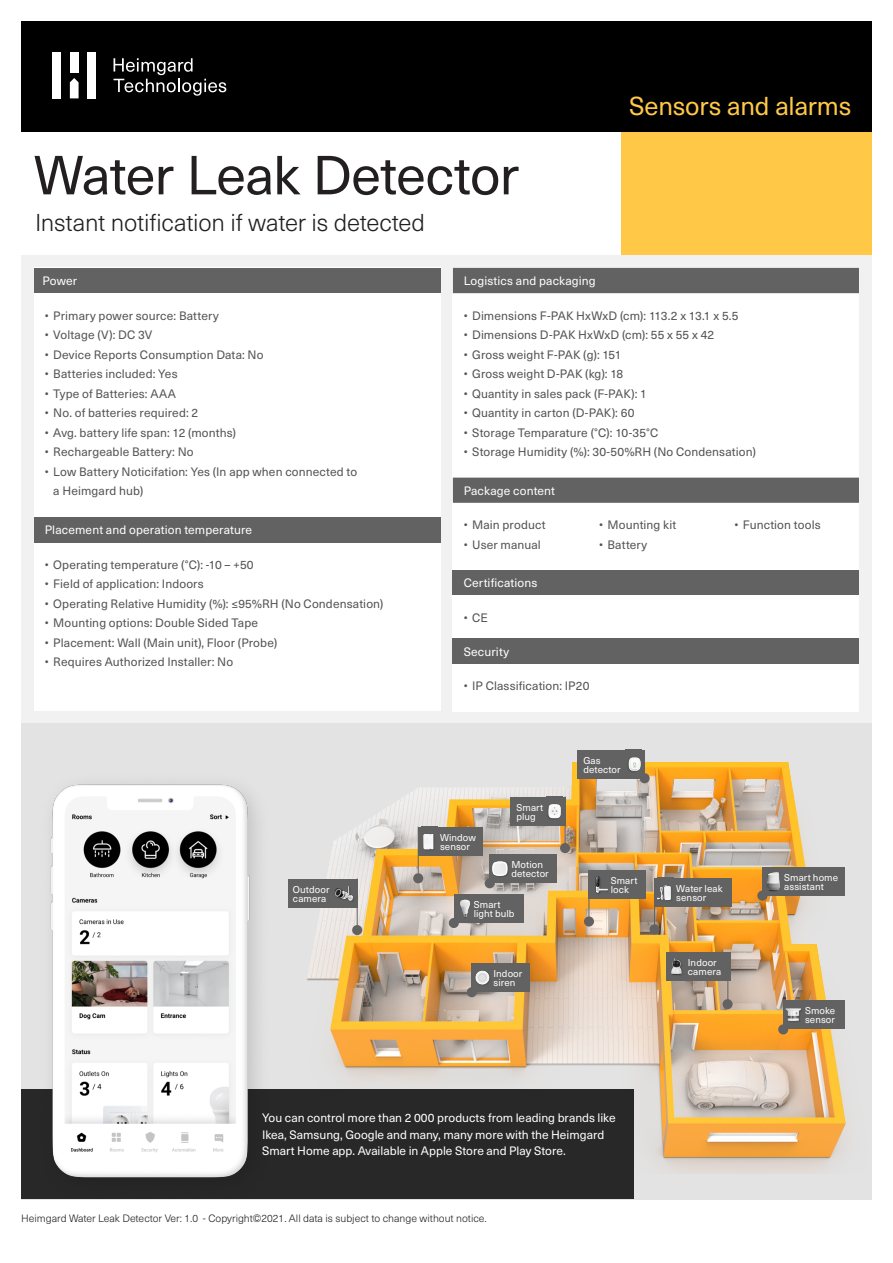
<style>
.page{position:relative;width:893px;height:1263px;background:#fff}
.page>*{position:absolute;margin:0;border:0;box-sizing:border-box;transform-origin:0 0}
.H1_Product_Name{font:54px "Neue Haas Unica W1 G";letter-spacing:-.015em;color:#231f20}
.t1{font:25.5px "Neue Haas Unica W1 G";letter-spacing:-.01em;color:#ffc846}
.H2_Product_descripti{font:300 24px "Neue Haas Unica W1 G";letter-spacing:-.01em;color:#231f20}
.t2{font:12px/19.5px "Neue Haas Unica W1 G";letter-spacing:.01em;color:#535353}
.Illustration_tag_tex{font:12px/16.5px "Neue Haas Unica W1 G";color:#fff}
.Table_head_black{font:12px "Neue Haas Unica W1 G";letter-spacing:.01em;color:#fff}
.t3{font:300 10.5px "Neue Haas Unica W1 G";color:#231f20}
.Illustration_tag_tex-2{font:9.75px/8.9px "Neue Haas Unica W1 G";letter-spacing:.005em;color:#fff}
</style>
<div class="page">
<div style="left:621px;top:132px;width:251px;height:123px;background:#ffc846"></div>
<div style="left:21px;top:21px;width:851px;height:111px;background:#000"></div>
<svg style="left:114px;top:58px;width:112px;height:38px"></svg>
<div style="left:52px;top:52px;width:9px;height:46px;background:#fff"></div>
<div style="left:70px;top:52px;width:9px;height:20px;background:#fff"></div>
<svg style="left:70px;top:78px;width:9px;height:20px"></svg>
<div style="left:87px;top:52px;width:9px;height:46px;background:#fff"></div>
<div style="left:21px;top:255px;width:851px;height:944px;background:#f1f1f1"></div>
<div style="left:21px;top:723px;width:851px;height:476px;background:#e3e3e3"></div>
<img style="left:288px;top:709px;width:571px;height:464px">
<hr style="left:654px;top:878px;width:1px;height:52px;background:#626262">
<div style="left:654px;top:878px;width:77px;height:29px;background:#626262"></div>
<div style="left:649px;top:924px;width:11px;height:10px;background:#626262;border-radius:50%"></div>
<img style="left:657px;top:885px;width:15px;height:16px">
<div style="left:783px;top:1000px;width:61px;height:29px;background:#626262"></div>
<div style="left:778px;top:1024px;width:10px;height:10px;background:#626262;border-radius:50%"></div>
<img style="left:786px;top:1008px;width:15px;height:14px">
<div style="left:577px;top:750px;width:68px;height:29px;background:#626262"></div>
<div style="left:640px;top:773px;width:10px;height:10px;background:#626262;border-radius:50%"></div>
<img style="left:628px;top:757px;width:13px;height:15px">
<hr style="left:357px;top:878px;width:1px;height:53px;background:#626262">
<div style="left:288px;top:878px;width:69px;height:29px;background:#626262"></div>
<div style="left:352px;top:925px;width:10px;height:10px;background:#626262;border-radius:50%"></div>
<img style="left:334px;top:886px;width:20px;height:16px">
<hr style="left:589px;top:870px;width:1px;height:52px;background:#626262">
<div style="left:589px;top:870px;width:57px;height:29px;background:#626262"></div>
<div style="left:584px;top:916px;width:10px;height:10px;background:#626262;border-radius:50%"></div>
<img style="left:595px;top:876px;width:13px;height:18px">
<hr style="left:565px;top:796px;width:1px;height:53px;background:#626262">
<div style="left:510px;top:796px;width:55px;height:29px;background:#626262"></div>
<div style="left:560px;top:843px;width:10px;height:10px;background:#626262;border-radius:50%"></div>
<img style="left:548px;top:804px;width:13px;height:15px">
<hr style="left:418px;top:827px;width:1px;height:52px;background:#626262">
<div style="left:418px;top:827px;width:65px;height:29px;background:#626262"></div>
<div style="left:413px;top:873px;width:10px;height:10px;background:#626262;border-radius:50%"></div>
<img style="left:423px;top:834px;width:11px;height:16px">
<div style="left:489px;top:854px;width:68px;height:29px;background:#626262"></div>
<div style="left:485px;top:878px;width:10px;height:10px;background:#626262;border-radius:50%"></div>
<img style="left:492px;top:861px;width:16px;height:16px">
<div style="left:454px;top:894px;width:69px;height:29px;background:#626262"></div>
<div style="left:449px;top:918px;width:10px;height:10px;background:#626262;border-radius:50%"></div>
<img style="left:460px;top:899px;width:10px;height:19px">
<div style="left:762px;top:867px;width:82px;height:29px;background:#626262"></div>
<div style="left:757px;top:890px;width:10px;height:11px;background:#626262;border-radius:50%"></div>
<img style="left:767px;top:872px;width:13px;height:20px">
<div style="left:471px;top:963px;width:59px;height:29px;background:#626262"></div>
<div style="left:467px;top:987px;width:10px;height:10px;background:#626262;border-radius:50%"></div>
<img style="left:475px;top:970px;width:15px;height:15px">
<div style="left:666px;top:952px;width:64px;height:29px;background:#626262"></div>
<div style="left:722px;top:999px;width:11px;height:10px;background:#626262;border-radius:50%"></div>
<img style="left:671px;top:958px;width:11px;height:17px">
<hr style="left:728px;top:952px;width:1px;height:52px;background:#626262">
<div style="left:22px;top:1089px;width:612px;height:110px;background:#282828"></div>
<img style="left:50px;top:784px;width:207px;height:394px">
<div style="left:453px;top:268px;width:406px;height:25px;background:#626262"></div>
<svg style="left:453px;top:293px;width:406px;height:277px;fill:#fff"></svg>
<div style="left:453px;top:570px;width:406px;height:25px;background:#626262"></div>
<div style="left:453px;top:595px;width:406px;height:43px;background:#fff"></div>
<div style="left:453px;top:638px;width:406px;height:26px;background:#626262"></div>
<div style="left:453px;top:664px;width:406px;height:47px;background:#fff"></div>
<div style="left:34px;top:268px;width:406px;height:443px;background:#fff"></div>
<div style="left:34px;top:268px;width:406px;height:25px;background:#626262"></div>
<div style="left:34px;top:517px;width:406px;height:26px;background:#626262"></div>
<p class="H1_Product_Name" style="left:34px;top:135px;width:487px">Water Leak Detector</p>
<p class="H2_Product_descripti" style="left:35px;top:205px;width:391px">Instant notification if water is detected</p>
<h2 class="t1" style="left:629px;top:87px;width:224px">Sensors and alarms</h2>
<p class="Table_head_black" style="left:43px;top:272px;width:36px">Power</p>
<p class="t2" style="left:45px;top:305px;width:175px">• Primary power source: Battery</p>
<p class="t2" style="left:45px;top:324px;width:109px">• Voltage (V): DC 3V</p>
<p class="t2" style="left:45px;top:344px;width:220px">• Device Reports Consumption Data: No</p>
<p class="t2" style="left:45px;top:363px;width:134px">• Batteries included: Yes</p>
<p class="t2" style="left:45px;top:383px;width:133px">• Type of Batteries: AAA</p>
<p class="t2" style="left:45px;top:402px;width:155px">• No. of batteries required: 2</p>
<p class="t2" style="left:45px;top:422px;width:193px">• Avg. battery life span: 12 (months)</p>
<p class="t2" style="left:45px;top:441px;width:150px">• Rechargeable Battery: No</p>
<p class="t2" style="left:53px;top:461px;width:305px;text-indent:-9px">• Low Battery Noticifation: Yes (In app when connected to a Heimgard hub)</p>
<p class="Table_head_black" style="left:45px;top:521px;width:209px">Placement and operation temperature</p>
<p class="t2" style="left:45px;top:554px;width:210px">• Operating temperature (°C): -10 – +50</p>
<p class="t2" style="left:45px;top:574px;width:161px">• Field of application: Indoors</p>
<p class="t2" style="left:45px;top:593px;width:340px">• Operating Relative Humidity (%): ≤95%RH (No Condensation)</p>
<p class="t2" style="left:45px;top:613px;width:215px">• Mounting options: Double Sided Tape</p>
<p class="t2" style="left:45px;top:632px;width:234px">• Placement: Wall (Main unit), Floor (Probe)</p>
<p class="t2" style="left:45px;top:652px;width:190px">• Requires Authorized Installer: No</p>
<p class="Illustration_tag_tex-2" style="left:293px;top:884px;width:38px">Outdoor</p>
<p class="Illustration_tag_tex-2" style="left:293px;top:893px;width:35px">camera</p>
<p class="Table_head_black" style="left:464px;top:272px;width:133px">Logistics and packaging</p>
<p class="t2" style="left:464px;top:305px;width:276px">• Dimensions F-PAK HxWxD (cm): 113.2 x 13.1 x 5.5</p>
<p class="t2" style="left:464px;top:324px;width:252px">• Dimensions D-PAK HxWxD (cm): 55 x 55 x 42</p>
<p class="t2" style="left:464px;top:344px;width:159px">• Gross weight F-PAK (g): 151</p>
<p class="t2" style="left:464px;top:363px;width:161px">• Gross weight D-PAK (kg): 18</p>
<p class="t2" style="left:464px;top:383px;width:185px">• Quantity in sales pack (F-PAK): 1</p>
<p class="t2" style="left:464px;top:402px;width:172px">• Quantity in carton (D-PAK): 60</p>
<p class="t2" style="left:464px;top:422px;width:196px">• Storage Temparature (°C): 10-35°C</p>
<p class="t2" style="left:464px;top:441px;width:294px">• Storage Humidity (%): 30-50%RH (No Condensation)</p>
<p class="Table_head_black" style="left:464px;top:482px;width:93px">Package content</p>
<p class="t2" style="left:464px;top:514px;width:83px">• Main product</p>
<p class="t2" style="left:464px;top:534px;width:79px">• User manual</p>
<p class="t2" style="left:599px;top:514px;width:79px">• Mounting kit</p>
<p class="t2" style="left:599px;top:534px;width:50px">• Battery</p>
<p class="t2" style="left:734px;top:514px;width:88px">• Function tools</p>
<p class="Table_head_black" style="left:464px;top:574px;width:75px">Certifications</p>
<p class="t2" style="left:464px;top:607px;width:26px">• CE</p>
<p class="Table_head_black" style="left:464px;top:643px;width:47px">Security</p>
<p class="t2" style="left:464px;top:675px;width:127px">• IP Classification: IP20</p>
<p class="Illustration_tag_tex-2" style="left:440px;top:832px;width:37px">Window</p>
<p class="Illustration_tag_tex-2" style="left:440px;top:841px;width:32px">sensor</p>
<p class="Illustration_tag_tex-2" style="left:516px;top:802px;width:28px">Smart</p>
<p class="Illustration_tag_tex-2" style="left:516px;top:811px;width:21px">plug</p>
<p class="Illustration_tag_tex-2" style="left:511px;top:860px;width:33px">Motion</p>
<p class="Illustration_tag_tex-2" style="left:511px;top:869px;width:39px">detector</p>
<p class="Illustration_tag_tex-2" style="left:474px;top:900px;width:28px">Smart</p>
<p class="Illustration_tag_tex-2" style="left:474px;top:908px;width:42px">light bulb</p>
<p class="Illustration_tag_tex-2" style="left:494px;top:969px;width:30px">Indoor</p>
<p class="Illustration_tag_tex-2" style="left:494px;top:978px;width:23px">siren</p>
<p class="Illustration_tag_tex-2" style="left:583px;top:755px;width:19px">Gas</p>
<p class="Illustration_tag_tex-2" style="left:583px;top:764px;width:39px">detector</p>
<p class="Illustration_tag_tex-2" style="left:611px;top:876px;width:28px">Smart</p>
<p class="Illustration_tag_tex-2" style="left:611px;top:884px;width:20px">lock</p>
<p class="Illustration_tag_tex-2" style="left:676px;top:883px;width:48px">Water leak sensor</p>
<p class="Illustration_tag_tex-2" style="left:688px;top:957px;width:30px">Indoor</p>
<p class="Illustration_tag_tex-2" style="left:688px;top:966px;width:35px">camera</p>
<p class="Illustration_tag_tex-2" style="left:784px;top:872px;width:55px">Smart home assistant</p>
<p class="Illustration_tag_tex-2" style="left:805px;top:1006px;width:32px">Smoke sensor</p>
<p class="Illustration_tag_tex" style="left:262px;top:1109px;width:355px">You can control more than 2 000 products from leading brands like<br>Ikea, Samsung, Google and many, many more with the Heimgard<br>Smart Home app. Available in Apple Store and Play Store.</p>
<p class="t3" style="left:21px;top:1211px;width:467px">Heimgard Water Leak Detector Ver: 1.0 - Copyright©2021. All data is subject to change without notice.</p>
</div>
